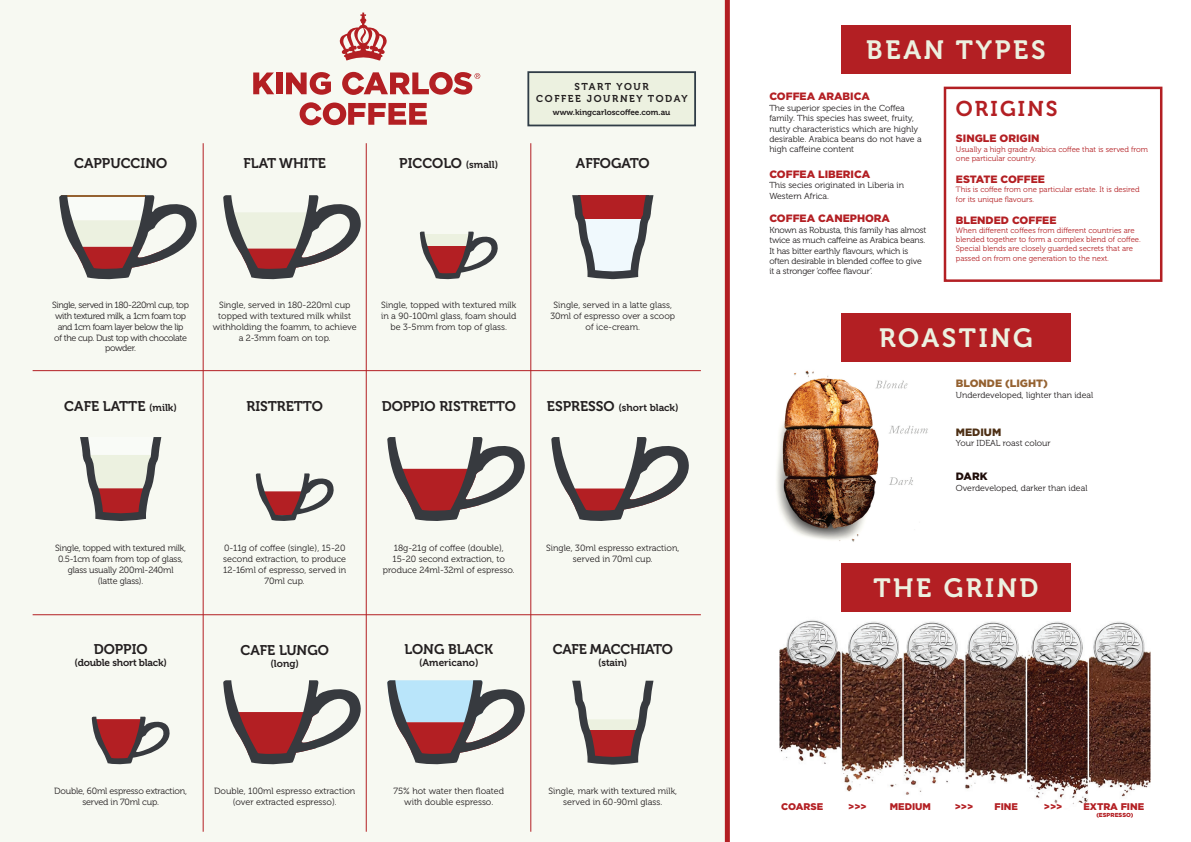
<style>
.page{position:relative;width:1191px;height:842px;background:#f7f9f2}
.page>*{position:absolute;margin:0;border:0;box-sizing:border-box;transform-origin:0 0}
.t1{font:26.3px "Museo 700";letter-spacing:.1em;color:#ecf1e0}
.t2{font:21.3px "Museo 700";letter-spacing:.1em;color:#b31f23}
.t3{font:14px "Museo 700";color:#231f20}
.t4{font:14px "Museo 700";letter-spacing:-.02em;color:#231f20}
.t5{font:900 10.7px "Gotham";color:#b31f23}
.t6{font:900 10.7px "Gotham";color:#956231}
.t7{font:900 10.7px "Gotham";color:#4e3015}
.t8{font:900 10.7px "Gotham";color:#1f0d09}
.t9{font:10px "Museo 700";letter-spacing:-.005em;color:#231f20}
.t10{font:9.9px/11.9px "Museo 700";letter-spacing:.16em;color:#231f20;text-align:center}
.t11{font:900 9.7px "Gotham";color:#b31f23}
.t12{font:9px/10.8px "Museo 300";color:#231f20;text-align:center}
.t13{font:9px/10.8px "Museo 300";letter-spacing:-.02em;color:#231f20;text-align:center}
.t14{font:9px/10.8px "Museo 300";letter-spacing:-.04em;color:#231f20;text-align:center}
.t15{font:8.7px/10.5px "Museo 300";color:#231f20}
.t16{font:8.7px/10.5px "Museo 300";letter-spacing:-.02em;color:#231f20}
.t17{font:8.1px "Museo 700";color:#231f20}
.t18{font:7.7px/9.3px "Museo 300";color:#b31f23}
.t19{font:900 5.8px "Gotham";color:#b31f23}
.s1{font-size:10px}
.s2{font-size:14px}
</style>
<div class="page">
<div style="left:725px;top:0;width:466px;height:842px;background:#fff"></div>
<img style="left:779px;top:613px;width:371px;height:208px">
<div style="left:841px;top:25px;width:230px;height:48px;background:#b31f23"></div>
<img style="left:767px;top:357px;width:191px;height:188px">
<div style="left:841px;top:313px;width:230px;height:49px;background:#b31f23"></div>
<svg style="left:387px;top:437px;width:138px;height:84px"></svg>
<svg style="left:223px;top:680px;width:143px;height:86px"></svg>
<svg style="left:387px;top:680px;width:138px;height:85px"></svg>
<svg style="left:551px;top:437px;width:138px;height:84px"></svg>
<svg style="left:223px;top:195px;width:143px;height:86px"></svg>
<svg style="left:91px;top:717px;width:79px;height:48px"></svg>
<svg style="left:255px;top:473px;width:79px;height:48px"></svg>
<svg style="left:419px;top:232px;width:79px;height:48px"></svg>
<svg style="left:59px;top:195px;width:138px;height:85px"></svg>
<svg style="left:572px;top:195px;width:81px;height:84px"></svg>
<svg style="left:80px;top:437px;width:81px;height:84px"></svg>
<hr style="left:203px;top:143px;width:1px;height:689px;background:#b31f23">
<hr style="left:366px;top:143px;width:1px;height:689px;background:#b31f23">
<hr style="left:530px;top:143px;width:1px;height:689px;background:#b31f23">
<hr style="left:33px;top:370px;width:668px;height:1px;background:#b31f23">
<hr style="left:33px;top:614px;width:668px;height:1px;background:#b31f23">
<svg style="left:572px;top:681px;width:81px;height:84px"></svg>
<div style="left:841px;top:563px;width:230px;height:48px;background:#b31f23"></div>
<div style="left:943px;top:87px;width:219px;height:195px;border:2px solid #b31f23"></div>
<svg style="left:339px;top:13px;width:48px;height:48px"></svg>
<svg style="left:253px;top:73px;width:21px;height:21px"></svg>
<div style="left:276px;top:72px;width:6px;height:22px;background:#b31f23"></div>
<svg style="left:286px;top:72px;width:45px;height:23px"></svg>
<svg style="left:299px;top:102px;width:128px;height:23px"></svg>
<svg style="left:342px;top:72px;width:138px;height:23px"></svg>
<div style="left:528px;top:72px;width:167px;height:53px;background:#ecf1e0"></div>
<div style="left:527px;top:71px;width:169px;height:55px;border:2px solid #303d47"></div>
<p class="t10" style="left:536px;top:81px;width:153px">START YOUR<br>COFFEE JOURNEY TODAY</p>
<p class="t17" style="left:553px;top:108px;width:119px">www.kingcarloscoffee.com.au</p>
<h3 class="t3" style="left:74px;top:155px;width:95px">CAPPUCCINO</h3>
<h3 class="t3" style="left:576px;top:155px;width:75px">AFFOGATO</h3>
<h3 class="t3" style="left:399px;top:155px;width:100px">PICCOLO <span class="s1">(small)</span></h3>
<h3 class="t3" style="left:243px;top:155px;width:84px">FLAT WHITE</h3>
<p class="t14" style="left:52px;top:300px;width:138px">Single, served in 180-220ml cup, top with textured milk, a 1cm foam top and 1cm foam layer below the lip<br>of the cup. Dust top with chocolate powder.</p>
<p class="t12" style="left:550px;top:300px;width:126px">Single, served in a latte glass,<br>30ml of espresso over a scoop of ice-cream.</p>
<p class="t12" style="left:213px;top:300px;width:146px">Single, served in 180-220ml cup topped with textured milk whilst withholding the foamm, to achieve a 2-3mm foam on top.</p>
<p class="t12" style="left:381px;top:300px;width:137px">Single, topped with textured milk in a 90-100ml glass, foam should be 3-5mm from top of glass.</p>
<h3 class="t3" style="left:64px;top:398px;width:114px">CAFE LATTE <span class="s1">(milk)</span></h3>
<p class="t9" style="left:547px;top:402px;width:133px"><span class="s2">ESPRESSO</span> (short black)</p>
<h3 class="t3" style="left:246px;top:398px;width:78px">RISTRETTO</h3>
<h3 class="t3" style="left:382px;top:398px;width:136px">DOPPIO RISTRETTO</h3>
<p class="t12" style="left:223px;top:543px;width:124px">0-11g of coffee (single), 15-20 second extraction, to produce<br>12-16ml of espresso, served in<br>70ml cup.</p>
<p class="t12" style="left:383px;top:543px;width:133px">18g-21g of coffee (double),<br>15-20 second extraction, to produce 24ml-32ml of espresso.</p>
<p class="t13" style="left:55px;top:543px;width:133px">Single, topped with textured milk,<br>0.5-1cm foam from top of glass, glass usually 200ml-240ml<br>(latte glass).</p>
<p class="t12" style="left:546px;top:543px;width:135px">Single, 30ml espresso extraction, served in 70ml cup.</p>
<h3 class="t3" style="left:94px;top:642px;width:55px">DOPPIO</h3>
<p class="t9" style="left:74px;top:657px;width:94px">(double short black)</p>
<h3 class="t3" style="left:240px;top:643px;width:90px">CAFE LUNGO</h3>
<p class="t9" style="left:270px;top:658px;width:30px">(long)</p>
<h3 class="t3" style="left:404px;top:642px;width:90px">LONG BLACK</h3>
<p class="t9" style="left:419px;top:657px;width:61px">(Americano)</p>
<h3 class="t4" style="left:553px;top:642px;width:121px">CAFE MACCHIATO</h3>
<p class="t9" style="left:598px;top:657px;width:31px">(stain)</p>
<p class="t13" style="left:54px;top:786px;width:134px">Double, 60ml espresso extraction, served in 70ml cup.</p>
<p class="t12" style="left:548px;top:786px;width:130px">Single, mark with textured milk, served in 60-90ml glass.</p>
<p class="t12" style="left:214px;top:786px;width:143px">Double, 100ml espresso extraction (over extracted espresso).</p>
<p class="t12" style="left:393px;top:786px;width:112px">75% hot water then floated with double espresso.</p>
<h1 class="t1" style="left:866px;top:35px;width:181px">BEAN TYPES</h1>
<p class="t5" style="left:769px;top:89px;width:102px">COFFEA ARABICA</p>
<p class="t15" style="left:769px;top:103px;width:154px">The superior species in the Coffea family. This species has sweet, fruity, nutty characteristics which are highly desirable. Arabica beans do not have a high caffeine content</p>
<p class="t5" style="left:769px;top:167px;width:102px">COFFEA LIBERICA</p>
<p class="t15" style="left:769px;top:180px;width:136px">This secies originated in Liberia in<br>Western Africa.</p>
<p class="t5" style="left:769px;top:211px;width:122px">COFFEA CANEPHORA</p>
<p class="t16" style="left:769px;top:225px;width:159px">Known as Robusta, this family has almost twice as much caffeine as Arabica beans.<br>It has bitter earthly flavours, which is often desirable in blended coffee to give it a stronger ‘coffee flavour’.</p>
<h2 class="t2" style="left:956px;top:97px;width:103px">ORIGINS</h2>
<p class="t5" style="left:956px;top:131px;width:85px">SINGLE ORIGIN</p>
<p class="t18" style="left:956px;top:144px;width:194px">Usually a high grade Arabica coffee that is served from one particular country.</p>
<p class="t5" style="left:956px;top:172px;width:90px">ESTATE COFFEE</p>
<p class="t18" style="left:956px;top:185px;width:185px">This is coffee from one particular estate. It is desired for its unique flavours.</p>
<p class="t5" style="left:956px;top:212px;width:102px">BLENDED COFFEE</p>
<p class="t18" style="left:956px;top:226px;width:186px">When different coffees from different countries are blended together to form a complex blend of coffee.<br>Special blends are closely guarded secrets that are passed on from one generation to the next.</p>
<h1 class="t1" style="left:879px;top:324px;width:155px">ROASTING</h1>
<p class="t6" style="left:956px;top:376px;width:94px">BLONDE (LIGHT)</p>
<p class="t15" style="left:956px;top:389px;width:139px">Underdeveloped, lighter than ideal</p>
<p class="t7" style="left:956px;top:425px;width:47px">MEDIUM</p>
<p class="t15" style="left:956px;top:438px;width:96px">Your IDEAL roast colour</p>
<p class="t8" style="left:956px;top:469px;width:33px">DARK</p>
<p class="t15" style="left:956px;top:482px;width:133px">Overdeveloped, darker than ideal</p>
<h1 class="t1" style="left:873px;top:573px;width:166px">THE GRIND</h1>
<p class="t11" style="left:781px;top:800px;width:43px">COARSE</p>
<p class="t11" style="left:848px;top:800px;width:20px">&gt;&gt;&gt;</p>
<p class="t11" style="left:889px;top:800px;width:43px">MEDIUM</p>
<p class="t11" style="left:954px;top:800px;width:20px">&gt;&gt;&gt;</p>
<p class="t11" style="left:994px;top:800px;width:25px">FINE</p>
<p class="t11" style="left:1043px;top:800px;width:20px">&gt;&gt;&gt;</p>
<p class="t11" style="left:1083px;top:800px;width:62px">EXTRA FINE</p>
<p class="t19" style="left:1096px;top:811px;width:38px">(ESPRESSO)</p>
</div>
